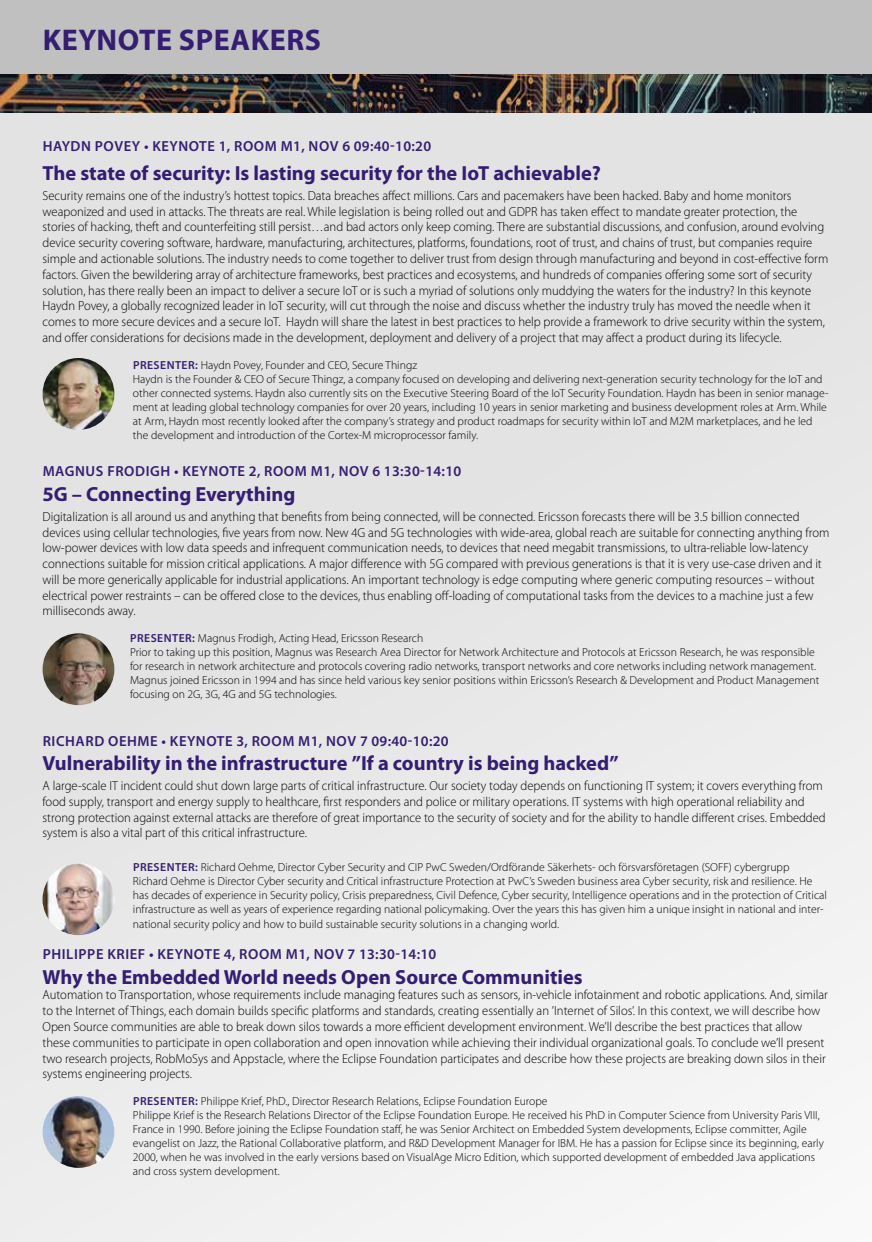
<style>
.page{position:relative;width:872px;height:1242px;background:#e7e7e7}
.page>*{position:absolute;margin:0;border:0;box-sizing:border-box;transform-origin:0 0}
.t1{font:700 30px "Myriad Pro";letter-spacing:.02em;color:#351d73}
.t2{font:700 20.4px "Myriad Pro";color:#351d73}
.t3{font:600 14.55px "Myriad Pro";letter-spacing:.04em;color:#351d73}
.t4{font:300 13.2px/15.8px "Myriad Pro";color:#000;scale:.96 1}
.t5{font:300 11.7px/14px "Myriad Pro";color:#000}
.s1{font-weight:600;color:#351d73}
</style>
<div class="page">
<img style="left:0;top:73px;width:872px;height:40px">
<div style="left:0;top:0;width:872px;height:73px;background:#c0c0c0"></div>
<img style="left:43px;top:633px;width:71px;height:72px;border-radius:36px">
<img style="left:43px;top:1096px;width:71px;height:72px;border-radius:36px">
<img style="left:43px;top:863px;width:71px;height:72px;border-radius:36px">
<img style="left:43px;top:358px;width:71px;height:72px;border-radius:36px">
<h1 class="t1" style="left:43px;top:20px;width:280px">KEYNOTE SPEAKERS</h1>
<p class="t3" style="left:43px;top:137px;width:390px">HAYDN POVEY • KEYNOTE 1, ROOM M1, NOV 6 09:40-10:20</p>
<h2 class="t2" style="left:43px;top:160px;width:560px">The state of security: Is lasting security for the IoT achievable?</h2>
<p class="t4" style="left:43px;top:188px;width:820px">Security remains one of the industry’s hottest topics. Data breaches affect millions. Cars and pacemakers have been hacked. Baby and home monitors weaponized and used in attacks. The threats are real. While legislation is being rolled out and GDPR has taken effect to mandate greater protection, the stories of hacking, theft and counterfeiting still persist…and bad actors only keep coming. There are substantial discussions, and confusion, around evolving device security covering software, hardware, manufacturing, architectures, platforms, foundations, root of trust, and chains of trust, but companies require simple and actionable solutions. The industry needs to come together to deliver trust from design through manufacturing and beyond in cost-effective form factors. Given the bewildering array of architecture frameworks, best practices and ecosystems, and hundreds of companies offering some sort of security solution, has there really been an impact to deliver a secure IoT or is such a myriad of solutions only muddying the waters for the industry? In this keynote Haydn Povey, a globally recognized leader in IoT security, will cut through the noise and discuss whether the industry truly has moved the needle when it comes to more secure devices and a secure IoT. Haydn will share the latest in best practices to help provide a framework to drive security within the system, and offer considerations for decisions made in the development, deployment and delivery of a project that may affect a product during its lifecycle.</p>
<p class="t5" style="left:133px;top:358px;width:697px"><span class="s1">PRESENTER:</span> Haydn Povey, Founder and CEO, Secure Thingz<br>Haydn is the Founder &amp; CEO of Secure Thingz, a company focused on developing and delivering next-generation security technology for the IoT and other connected systems. Haydn also currently sits on the Executive Steering Board of the IoT Security Foundation. Haydn has been in senior manage&shy;ment at leading global technology companies for over 20 years, including 10 years in senior marketing and business development roles at Arm. While at Arm, Haydn most recently looked after the company’s strategy and product roadmaps for security within IoT and M2M marketplaces, and he led the development and introduction of the Cortex-M microprocessor family.</p>
<p class="t3" style="left:43px;top:462px;width:420px">MAGNUS FRODIGH • KEYNOTE 2, ROOM M1, NOV 6 13:30-14:10</p>
<h2 class="t2" style="left:43px;top:480px;width:254px">5G – Connecting Everything</h2>
<p class="t4" style="left:43px;top:509px;width:821px">Digitalization is all around us and anything that benefits from being connected, will be connected. Ericsson forecasts there will be 3.5 billion connected devices using cellular technologies, five years from now. New 4G and 5G technologies with wide-area, global reach are suitable for connecting anything from low-power devices with low data speeds and infrequent communication needs, to devices that need megabit transmissions, to ultra-reliable low-latency connections suitable for mission critical applications. A major difference with 5G compared with previous generations is that it is very use-case driven and it will be more generically applicable for industrial applications. An important technology is edge computing where generic computing resources – without electrical power restraints – can be offered close to the devices, thus enabling off-loading of computational tasks from the devices to a machine just a few milliseconds away.</p>
<p class="t5" style="left:130px;top:631px;width:691px"><span class="s1">PRESENTER:</span> Magnus Frodigh, Acting Head, Ericsson Research<br>Prior to taking up this position, Magnus was Research Area Director for Network Architecture and Protocols at Ericsson Research, he was responsible for research in network architecture and protocols covering radio networks, transport networks and core networks including network management.<br>Magnus joined Ericsson in 1994 and has since held various key senior positions within Ericsson’s Research &amp; Development and Product Management focusing on 2G, 3G, 4G and 5G technologies.</p>
<p class="t3" style="left:43px;top:731px;width:407px">RICHARD OEHME • KEYNOTE 3, ROOM M1, NOV 7 09:40-10:20</p>
<h2 class="t2" style="left:43px;top:750px;width:577px">Vulnerability in the infrastructure ”If a country is being hacked”</h2>
<p class="t4" style="left:43px;top:778px;width:817px">A large-scale IT incident could shut down large parts of critical infrastructure. Our society today depends on functioning IT system; it covers everything from food supply, transport and energy supply to healthcare, first responders and police or military operations. IT systems with high operational reliability and strong protection against external attacks are therefore of great importance to the security of society and for the ability to handle different crises. Embedded system is also a vital part of this critical infrastructure.</p>
<p class="t5" style="left:133px;top:860px;width:695px"><span class="s1">PRESENTER:</span> Richard Oehme, Director Cyber Security and CIP PwC Sweden/Ordförande Säkerhets- och försvarsföretagen (SOFF) cybergrupp Richard Oehme is Director Cyber security and Critical infrastructure Protection at PwC’s Sweden business area Cyber security, risk and resilience. He has decades of experience in Security policy, Crisis preparedness, Civil Defence, Cyber security, Intelligence operations and in the protection of Critical infrastructure as well as years of experience regarding national policymaking. Over the years this has given him a unique insight in national and inter&shy;national security policy and how to build sustainable security solutions in a changing world.</p>
<p class="t3" style="left:43px;top:945px;width:395px">PHILIPPE KRIEF • KEYNOTE 4, ROOM M1, NOV 7 13:30-14:10</p>
<h2 class="t2" style="left:43px;top:963px;width:542px">Why the Embedded World needs Open Source Communities</h2>
<p class="t4" style="left:43px;top:987px;width:819px">Automation to Transportation, whose requirements include managing features such as sensors, in-vehicle infotainment and robotic applications. And, similar to the Internet of Things, each domain builds specific platforms and standards, creating essentially an ’Internet of Silos’. In this context, we will describe how Open Source communities are able to break down silos towards a more efficient development environment. We’ll describe the best practices that allow these communities to participate in open collaboration and open innovation while achieving their individual organizational goals. To conclude we’ll present two research projects, RobMoSys and Appstacle, where the Eclipse Foundation participates and describe how these projects are breaking down silos in their systems engineering projects.</p>
<p class="t5" style="left:133px;top:1094px;width:692px"><span class="s1">PRESENTER:</span> Philippe Krief, PhD., Director Research Relations, Eclipse Foundation Europe<br>Philippe Krief is the Research Relations Director of the Eclipse Foundation Europe. He received his PhD in Computer Science from University Paris VIII, France in 1990. Before joining the Eclipse Foundation staff, he was Senior Architect on Embedded System developments, Eclipse committer, Agile evangelist on Jazz, the Rational Collaborative platform, and R&amp;D Development Manager for IBM. He has a passion for Eclipse since its beginning, early 2000, when he was involved in the early versions based on VisualAge Micro Edition, which supported development of embedded Java applications and cross system development.</p>
</div>
